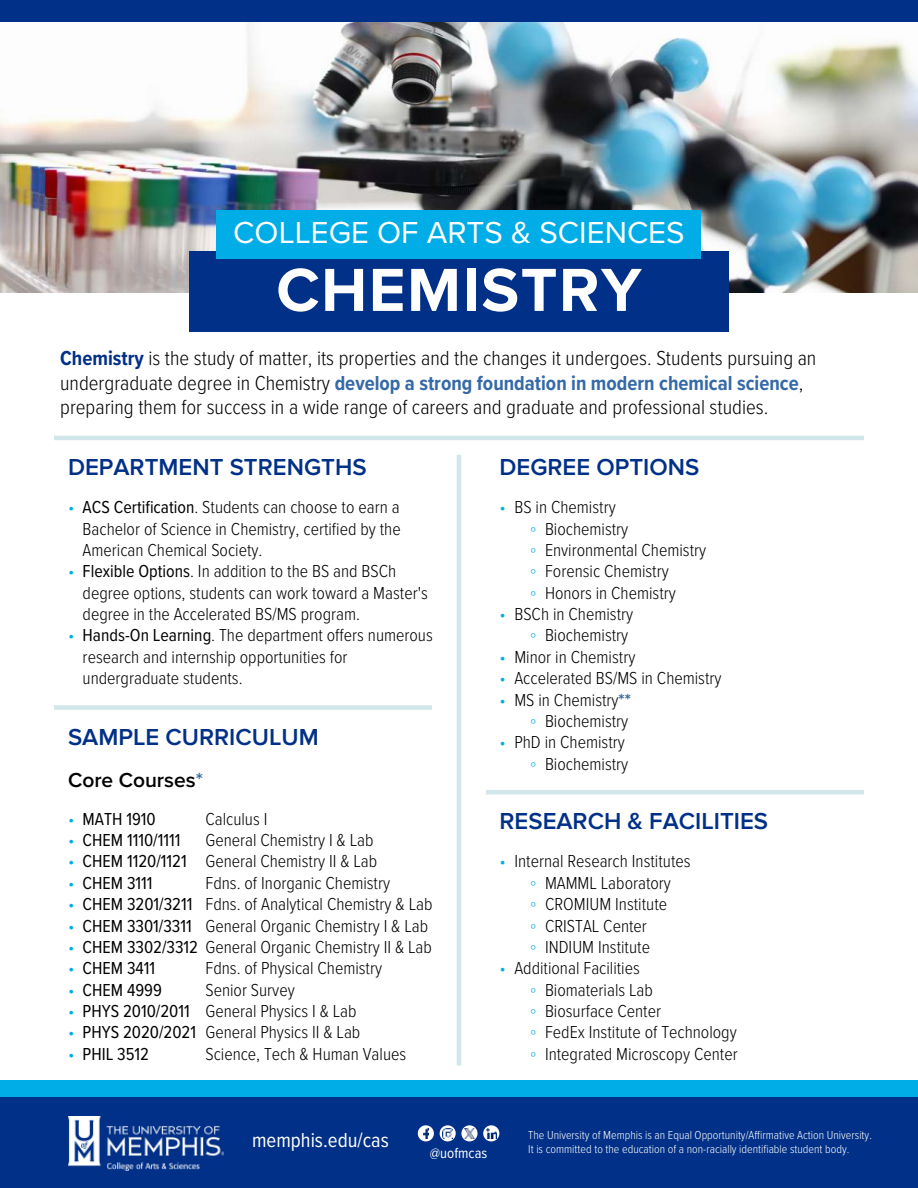
<style>
.page{position:relative;width:918px;height:1188px;background:#fff}
.page>*{position:absolute;margin:0;border:0;box-sizing:border-box;transform-origin:0 0}
.t1{font:700 63px "Proxima Nova";letter-spacing:.025em;color:#fff}
.t2{font:31.5px "Proxima Nova";color:#fff}
.t3{font:600 24px "Proxima Nova";color:#003087}
.t4{font:300 21px/24.8px "Proxima Nova Cond";color:#000}
.t5{font:21px "Proxima Nova Cond";color:#fff}
.t6{font:600 21px "Proxima Nova";color:#000}
.t7{font:300 18px/21.3px "Proxima Nova Cond";color:#000}
.t8{font:18px/21.3px "Proxima Nova Cond";color:#000}
.t9{font:300 18px/21.3px "Proxima Nova Cond";color:#00ade6;text-align:justify}
.t10{font:18px/21.3px "Liberation Serif";color:#00ade6;text-align:justify}
.t11{font:15px "Proxima Nova Cond";color:#fff}
.t12{font:300 12px/14px "Proxima Nova Cond";color:#fff}
.s1{font-weight:700;color:#003087}
.s2{font-weight:700;color:#3569a7}
.s3{font-weight:400}
.s4{color:#3569a7}
.s5{font-weight:300}
</style>
<div class="page">
<img style="left:0;top:22px;width:918px;height:270px">
<div style="left:0;top:0;width:918px;height:22px;background:#003087"></div>
<div style="left:0;top:1080px;width:918px;height:108px;background:#003087"></div>
<div style="left:189px;top:251px;width:540px;height:81px;background:#003087"></div>
<div style="left:217px;top:210px;width:484px;height:49px;background:#00ade6"></div>
<div style="left:0;top:1080px;width:918px;height:16px;background:#00ade6"></div>
<img style="left:68px;top:1116px;width:155px;height:54px">
<svg style="left:418px;top:1125px;width:16px;height:16px"></svg>
<svg style="left:440px;top:1125px;width:15px;height:16px"></svg>
<svg style="left:461px;top:1125px;width:16px;height:16px"></svg>
<svg style="left:483px;top:1125px;width:16px;height:16px"></svg>
<hr style="left:54px;top:436px;width:810px;height:4px;background:#d0e6e8">
<div style="left:54px;top:705px;width:378px;height:5px;background:#d0e6e8"></div>
<hr style="left:486px;top:790px;width:378px;height:4px;background:#d0e6e8">
<hr style="left:457px;top:455px;width:4px;height:610px;background:#d0e6e8">
<h2 class="t2" style="left:233px;top:209px;width:453px">COLLEGE OF ARTS &amp; SCIENCES</h2>
<h1 class="t1" style="left:276px;top:243px;width:367px">CHEMISTRY</h1>
<p class="t4" style="left:60px;top:344px;width:758px"><span class="s1">Chemistry</span> is the study of matter, its properties and the changes it undergoes. Students pursuing an undergraduate degree in Chemistry <span class="s2">develop a strong foundation in modern chemical science</span>, preparing them for success in a wide range of careers and graduate and professional studies.</p>
<h3 class="t3" style="left:68px;top:453px;width:300px">DEPARTMENT STRENGTHS</h3>
<p class="t9" style="left:68px;top:496px;width:8px">•</p>
<p class="t7" style="left:83px;top:496px;width:352px"><span class="s3">ACS Certification</span>. Students can choose to earn a Bachelor of Science in Chemistry, certified by the American Chemical Society.<br><span class="s3">Flexible Options</span>. In addition to the BS and BSCh degree options, students can work toward a Master's degree in the Accelerated BS/MS program.<br><span class="s3">Hands-On Learning</span>. The department offers numerous research and internship opportunities for undergraduate students.</p>
<p class="t9" style="left:68px;top:560px;width:8px">•</p>
<p class="t9" style="left:68px;top:624px;width:8px">•</p>
<h3 class="t3" style="left:68px;top:724px;width:252px">SAMPLE CURRICULUM</h3>
<p class="t6" style="left:68px;top:768px;width:137px">Core Courses<span class="s4">*</span></p>
<p class="t9" style="left:68px;top:807px;width:8px">• • • • • • • • • • • •</p>
<p class="t8" style="left:83px;top:807px;width:351px">MATH 1910<br>CHEM 1110/1111<br>CHEM 1120/1121<br>CHEM 3111<br>CHEM 3201/3211<br>CHEM 3301/3311<br>CHEM 3302/3312 <span class="s5">General Organic Chemistry II &amp; Lab<br></span>CHEM 3411<br>CHEM 4999<br>PHYS 2010/2011<br>PHYS 2020/2021<br>PHIL 3512</p>
<p class="t7" style="left:205px;top:807px;width:229px">Calculus I<br>General Chemistry I &amp; Lab<br>General Chemistry II &amp; Lab<br>Fdns. of Inorganic Chemistry<br>Fdns. of Analytical Chemistry &amp; Lab<br>General Organic Chemistry I &amp; Lab</p>
<p class="t7" style="left:205px;top:957px;width:202px">Fdns. of Physical Chemistry<br>Senior Survey<br>General Physics I &amp; Lab<br>General Physics II &amp; Lab<br>Science, Tech &amp; Human Values</p>
<h3 class="t3" style="left:500px;top:453px;width:201px">DEGREE OPTIONS</h3>
<p class="t7" style="left:514px;top:496px;width:103px">BS in Chemistry</p>
<p class="t7" style="left:545px;top:517px;width:85px">Biochemistry</p>
<p class="t7" style="left:545px;top:538px;width:163px">Environmental Chemistry</p>
<p class="t7" style="left:545px;top:560px;width:125px">Forensic Chemistry</p>
<p class="t7" style="left:545px;top:581px;width:132px">Honors in Chemistry</p>
<p class="t7" style="left:514px;top:603px;width:120px">BSCh in Chemistry</p>
<p class="t7" style="left:545px;top:624px;width:85px">Biochemistry</p>
<p class="t7" style="left:514px;top:645px;width:122px">Minor in Chemistry</p>
<p class="t7" style="left:514px;top:667px;width:209px">Accelerated BS/MS in Chemistry</p>
<p class="t7" style="left:514px;top:688px;width:118px">MS in Chemistry<span class="s2">**</span></p>
<p class="t7" style="left:545px;top:709px;width:85px">Biochemistry</p>
<p class="t7" style="left:514px;top:731px;width:112px">PhD in Chemistry</p>
<p class="t7" style="left:545px;top:752px;width:85px">Biochemistry</p>
<p class="t9" style="left:500px;top:496px;width:8px">•</p>
<p class="t10" style="left:530px;top:518px;width:8px">◦ ◦ ◦ ◦</p>
<p class="t9" style="left:500px;top:603px;width:8px">•</p>
<p class="t10" style="left:530px;top:625px;width:8px">◦</p>
<p class="t9" style="left:500px;top:645px;width:8px">• • •</p>
<p class="t10" style="left:530px;top:710px;width:8px">◦</p>
<p class="t9" style="left:500px;top:731px;width:8px">•</p>
<p class="t10" style="left:530px;top:753px;width:8px">◦</p>
<h3 class="t3" style="left:500px;top:807px;width:270px">RESEARCH &amp; FACILITIES</h3>
<p class="t9" style="left:500px;top:850px;width:8px">•</p>
<p class="t10" style="left:530px;top:872px;width:8px">◦ ◦ ◦ ◦</p>
<p class="t9" style="left:500px;top:957px;width:8px">•</p>
<p class="t10" style="left:530px;top:979px;width:8px">◦ ◦ ◦ ◦</p>
<p class="t7" style="left:514px;top:850px;width:178px">Internal Research Institutes</p>
<p class="t7" style="left:545px;top:871px;width:128px">MAMML Laboratory</p>
<p class="t7" style="left:545px;top:893px;width:124px">CROMIUM Institute</p>
<p class="t7" style="left:545px;top:914px;width:103px">CRISTAL Center</p>
<p class="t7" style="left:545px;top:935px;width:106px">INDIUM Institute</p>
<p class="t7" style="left:514px;top:957px;width:127px">Additional Facilities</p>
<p class="t7" style="left:545px;top:978px;width:109px">Biomaterials Lab</p>
<p class="t7" style="left:545px;top:1000px;width:118px">Biosurface Center</p>
<p class="t7" style="left:545px;top:1021px;width:193px">FedEx Institute of Technology</p>
<p class="t7" style="left:545px;top:1042px;width:194px">Integrated Microscopy Center</p>
<p class="t5" style="left:252px;top:1125px;width:138px">memphis.edu/cas</p>
<p class="t12" style="left:528px;top:1127px;width:345px">The University of Memphis is an Equal Opportunity/Affirmative Action University.<br>It is committed to the education of a non-racially identifiable student body.</p>
<p class="t11" style="left:430px;top:1142px;width:59px">@uofmcas</p>
</div>
